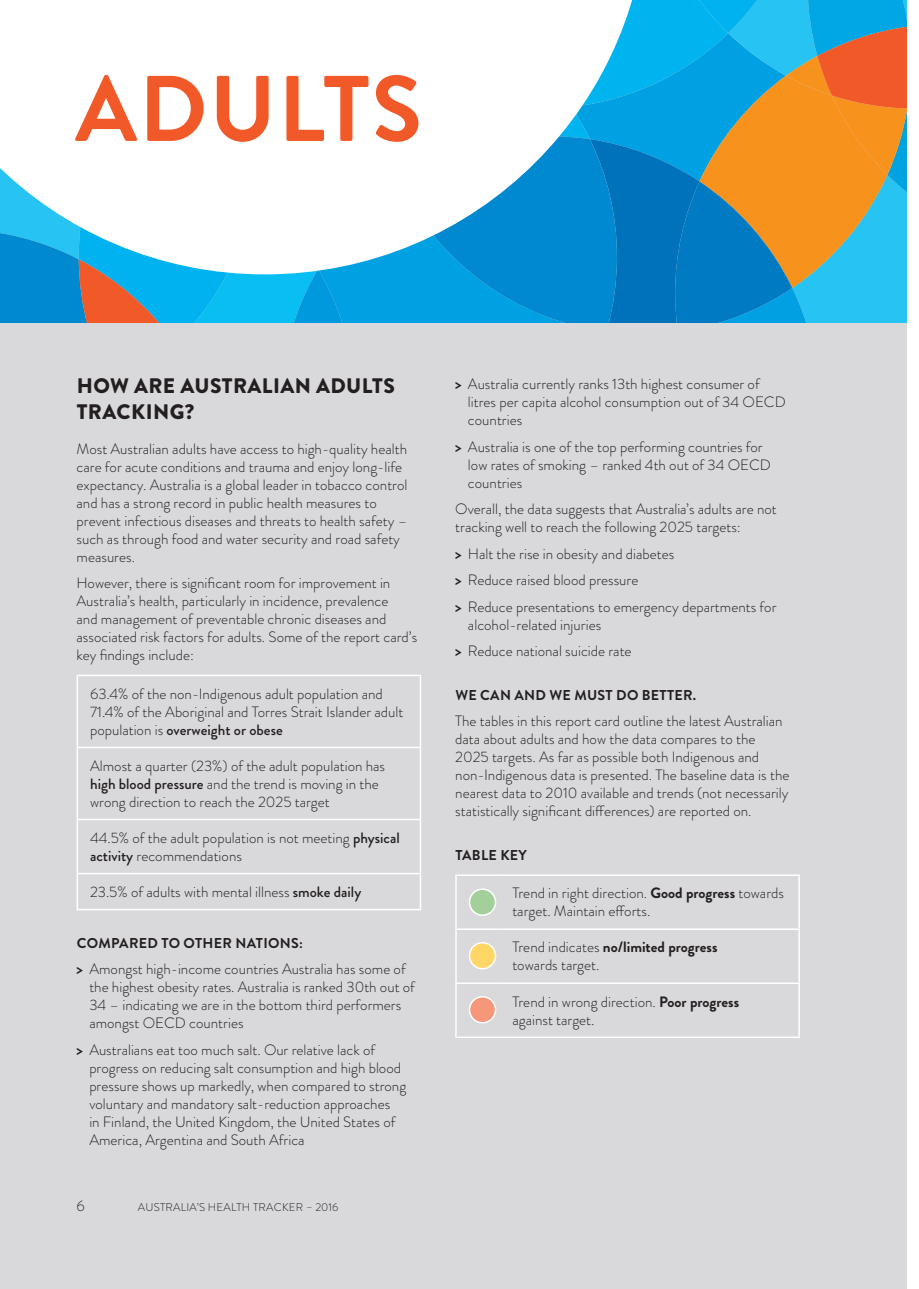
<style>
.page{position:relative;width:919px;height:1289px;background:#fff}
.page>*{position:absolute;margin:0;border:0;box-sizing:border-box;transform-origin:0 0}
.t1{font:700 93px "Brandon Grotesque";letter-spacing:.02em;color:#f15929}
.t2{font:900 21px/25.2px "Brandon Grotesque";letter-spacing:.02em;color:#231f20}
.t3{font:300 15px/18px "Brandon Grotesque";color:#231f20}
.t4{font:700 14.25px "Brandon Grotesque";letter-spacing:.02em;color:#231f20}
.t5{font:300 11.25px "Brandon Grotesque";letter-spacing:.02em;color:#231f20}
.s1{font-weight:500}
.s2{font-weight:700}
</style>
<div class="page">
<div style="left:0;top:0;width:906px;height:1288px;background:#d9d8da"></div>
<svg style="left:0;top:0;width:906px;height:322px;background:#4c97a7"></svg>
<svg style="left:0;top:0;width:647px;height:274px;background:#c7e7f6"></svg>
<hr style="left:77px;top:674px;width:344px;height:2px;background:#fff">
<hr style="left:77px;top:676px;width:1px;height:70px;background:#fff">
<hr style="left:419px;top:676px;width:2px;height:70px;background:#fff">
<hr style="left:77px;top:746px;width:344px;height:2px;background:#fff">
<hr style="left:77px;top:748px;width:1px;height:70px;background:#fff">
<hr style="left:419px;top:748px;width:2px;height:70px;background:#fff">
<hr style="left:77px;top:818px;width:344px;height:2px;background:#fff">
<hr style="left:77px;top:820px;width:1px;height:52px;background:#fff">
<hr style="left:419px;top:820px;width:2px;height:52px;background:#fff">
<hr style="left:77px;top:872px;width:344px;height:2px;background:#fff">
<hr style="left:77px;top:874px;width:1px;height:34px;background:#fff">
<hr style="left:419px;top:874px;width:2px;height:34px;background:#fff">
<hr style="left:77px;top:908px;width:344px;height:2px;background:#fff">
<hr style="left:455px;top:874px;width:44px;height:1px;background:#fff">
<hr style="left:455px;top:875px;width:1px;height:53px;background:#fff">
<hr style="left:499px;top:874px;width:300px;height:1px;background:#fff">
<hr style="left:798px;top:875px;width:1px;height:53px;background:#fff">
<hr style="left:455px;top:928px;width:44px;height:1px;background:#fff">
<hr style="left:455px;top:929px;width:1px;height:53px;background:#fff">
<hr style="left:499px;top:928px;width:300px;height:1px;background:#fff">
<hr style="left:798px;top:929px;width:1px;height:53px;background:#fff">
<hr style="left:455px;top:982px;width:44px;height:2px;background:#fff">
<hr style="left:455px;top:984px;width:1px;height:52px;background:#fff">
<hr style="left:499px;top:982px;width:300px;height:2px;background:#fff">
<hr style="left:798px;top:984px;width:1px;height:52px;background:#fff">
<hr style="left:455px;top:1036px;width:44px;height:2px;background:#fff">
<hr style="left:499px;top:1036px;width:300px;height:2px;background:#fff">
<div style="left:469px;top:889px;width:26px;height:26px;background:#a3cf9a;border-radius:50%"></div>
<div style="left:468px;top:888px;width:28px;height:27px;border:2px solid #fff;border-radius:50%"></div>
<div style="left:469px;top:942px;width:26px;height:26px;background:#fed767;border-radius:50%"></div>
<div style="left:468px;top:941px;width:28px;height:28px;border:2px solid #fff;border-radius:50%"></div>
<div style="left:469px;top:996px;width:26px;height:26px;background:#f6977a;border-radius:50%"></div>
<div style="left:468px;top:996px;width:28px;height:27px;border:2px solid #fff;border-radius:50%"></div>
<h1 class="t1" style="left:75px;top:44px;width:348px">ADULTS</h1>
<h2 class="t2" style="left:77px;top:374px;width:319px">HOW ARE AUSTRALIAN ADULTS<br>TRACKING?</h2>
<p class="t3" style="left:77px;top:439px;width:332px">Most Australian adults have access to high-quality health care for acute conditions and trauma and enjoy long-life expectancy. Australia is a global leader in tobacco control and has a strong record in public health measures to prevent infectious diseases and threats to health safety – such as through food and water security and road safety measures.</p>
<p class="t3" style="left:77px;top:574px;width:342px">However, there is significant room for improvement in Australia’s health, particularly in incidence, prevalence<br>and management of preventable chronic diseases and associated risk factors for adults. Some of the report card’s key findings include:</p>
<p class="t3" style="left:90px;top:684px;width:315px">63.4% of the non-Indigenous adult population and<br>71.4% of the Aboriginal and Torres Strait Islander adult population is <span class="s1">overweight or obese</span></p>
<p class="t3" style="left:90px;top:756px;width:296px">Almost a quarter (23%) of the adult population has <span class="s1">high blood pressure</span> and the trend is moving in the wrong direction to reach the 2025 target</p>
<p class="t3" style="left:90px;top:828px;width:311px">44.5% of the adult population is not meeting <span class="s1">physical activity</span> recommendations</p>
<p class="t3" style="left:90px;top:882px;width:273px">23.5% of adults with mental illness <span class="s1">smoke daily</span></p>
<p class="t4" style="left:77px;top:933px;width:228px">COMPARED TO OTHER NATIONS:</p>
<p class="t3" style="left:89px;top:960px;width:327px;text-indent:-13px"><span class="s2">&gt;</span> Amongst high-income countries Australia has some of the highest obesity rates. Australia is ranked 30th out of 34 – indicating we are in the bottom third performers amongst OECD countries</p>
<p class="t3" style="left:89px;top:1040px;width:318px;text-indent:-13px"><span class="s2">&gt;</span> Australians eat too much salt. Our relative lack of progress on reducing salt consumption and high blood pressure shows up markedly, when compared to strong voluntary and mandatory salt-reduction approaches<br>in Finland, the United Kingdom, the United States of America, Argentina and South Africa</p>
<p class="t3" style="left:77px;top:1196px;width:10px">6</p>
<p class="t5" style="left:138px;top:1198px;width:202px">AUSTRALIA’S HEALTH TRACKER – 2016</p>
<p class="t3" style="left:468px;top:375px;width:319px;text-indent:-13px"><span class="s2">&gt;</span> Australia currently ranks 13th highest consumer of litres per capita alcohol consumption out of 34 OECD countries</p>
<p class="t3" style="left:468px;top:437px;width:304px;text-indent:-13px"><span class="s2">&gt;</span> Australia is one of the top performing countries for low rates of smoking – ranked 4th out of 34 OECD countries</p>
<p class="t3" style="left:455px;top:500px;width:323px">Overall, the data suggests that Australia’s adults are not tracking well to reach the following 2025 targets:</p>
<p class="t3" style="left:455px;top:540px;width:323px;line-height:26.5px"><span class="s2">&gt;</span> Halt the rise in obesity and diabetes<br><span class="s2">&gt;</span> Reduce raised blood pressure<br><span class="s2">&gt;</span> Reduce presentations to emergency departments for</p>
<p class="t3" style="left:455px;top:611px;width:178px;line-height:26.5px;text-indent:13px">alcohol-related injuries<br><span class="s2">&gt;</span> Reduce national suicide rate</p>
<p class="t4" style="left:455px;top:685px;width:242px">WE CAN AND WE MUST DO BETTER.</p>
<p class="t3" style="left:455px;top:712px;width:336px">The tables in this report card outline the latest Australian data about adults and how the data compares to the 2025 targets. As far as possible both Indigenous and non-Indigenous data is presented. The baseline data is the nearest data to 2010 available and trends (not necessarily statistically significant differences) are reported on.</p>
<p class="t4" style="left:455px;top:845px;width:73px">TABLE KEY</p>
<p class="t3" style="left:512px;top:884px;width:273px">Trend in right direction. <span class="s2">Good progress</span> towards target. Maintain efforts.</p>
<p class="t3" style="left:512px;top:938px;width:207px">Trend indicates <span class="s2">no/limited progress </span>towards target.</p>
<p class="t3" style="left:512px;top:992px;width:228px">Trend in wrong direction. <span class="s2">Poor progress </span>against target.</p>
</div>
